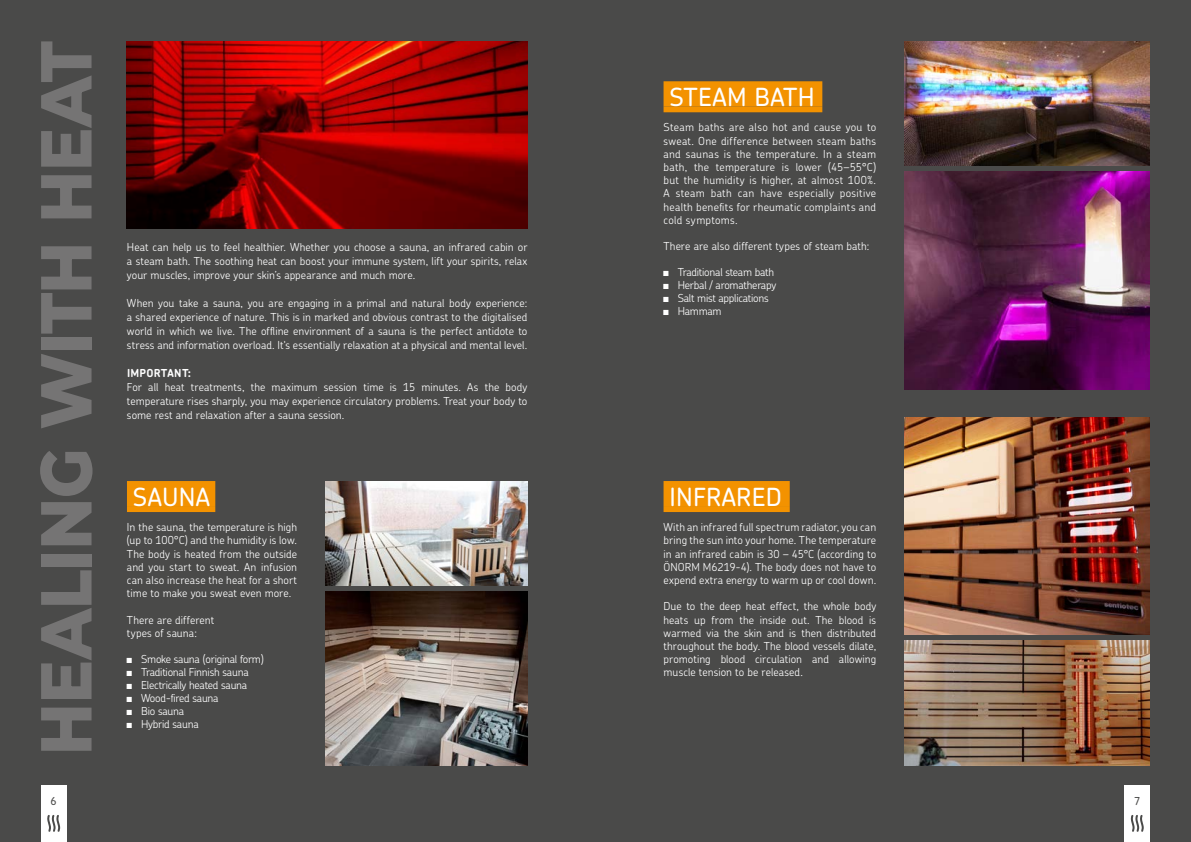
<style>
.page{position:relative;width:1191px;height:842px;background:#4a4a49}
.page>*{position:absolute;margin:0;border:0;box-sizing:border-box;transform-origin:0 0}
.t1{font:800 72px "Montserrat";letter-spacing:-.01em;color:#757474;scale:.9 1}
.t2{font:500 25px "Chevin Pro";letter-spacing:.015em;color:#fff}
.t3{font:300 11px/13.2px "Chevin Pro";color:#fff;text-align:justify}
.t4{font:300 11px "Chevin Pro";letter-spacing:-.02em;color:#fff}
.t5{font:700 11px "Chevin Pro";letter-spacing:.025em;color:#fff}
.t6{font:500 11px "Chevin Pro";color:#4a4a49}
.s1{font-family:"Arial Narrow";font-weight:400}
</style>
<div class="page">
<div style="left:1124px;top:786px;width:25px;height:56px;background:#fff"></div>
<svg style="left:1130px;top:815px;width:14px;height:17px"></svg>
<div style="left:41px;top:786px;width:25px;height:56px;background:#fff"></div>
<svg style="left:47px;top:815px;width:14px;height:17px"></svg>
<img style="left:904px;top:640px;width:245px;height:125px">
<img style="left:904px;top:418px;width:245px;height:217px">
<img style="left:904px;top:41px;width:245px;height:125px">
<img style="left:904px;top:171px;width:245px;height:218px">
<img style="left:127px;top:41px;width:400px;height:187px">
<img style="left:325px;top:591px;width:202px;height:174px">
<img style="left:325px;top:481px;width:202px;height:105px">
<div style="left:127px;top:481px;width:88px;height:25px;background:#f39200"></div>
<div style="left:127px;top:506px;width:88px;height:6px;background:#f39200"></div>
<div style="left:663px;top:81px;width:159px;height:25px;background:#f39200"></div>
<div style="left:663px;top:106px;width:159px;height:6px;background:#f39200"></div>
<div style="left:663px;top:481px;width:126px;height:25px;background:#f39200"></div>
<div style="left:663px;top:506px;width:126px;height:6px;background:#f39200"></div>
<h1 class="t1" style="left:13px;top:755px;width:795px;rotate:-90deg">HEALING WITH HEAT</h1>
<p class="t3" style="left:127px;top:240px;width:402px;line-height:14px">Heat can help us to feel healthier. Whether you choose a sauna, an infrared cabin or a steam bath. The soothing heat can boost your immune system, lift your spirits, relax your muscles, improve your skin’s appearance and much more.</p>
<p class="t3" style="left:127px;top:296px;width:402px;line-height:14px">When you take a sauna, you are engaging in a primal and natural body experience: a shared experience of nature. This is in marked and obvious contrast to the digitalised world in which we live. The offline environment of a sauna is the perfect antidote to stress and information overload. It's essentially relaxation at a physical and mental level.</p>
<p class="t5" style="left:127px;top:366px;width:66px">IMPORTANT:</p>
<p class="t3" style="left:127px;top:380px;width:402px;line-height:14px">For all heat treatments, the maximum session time is 15 minutes. As the body temperature rises sharply, you may experience circulatory problems. Treat your body to some rest and relaxation after a sauna session.</p>
<h2 class="t2" style="left:133px;top:480px;width:79px">SAUNA</h2>
<p class="t3" style="left:127px;top:520px;width:172px">In the sauna, the temperature is high (up to 100°C) and the humidity is low.<br>The body is heated from the outside and you start to sweat. An infusion can also increase the heat for a short time to make you sweat even more.</p>
<p class="t3" style="left:127px;top:613px;width:89px">There are different types of sauna:</p>
<p class="t4" style="left:127px;top:652px;width:138px"><span class="s1">■</span> Smoke sauna (original form)</p>
<p class="t4" style="left:127px;top:665px;width:123px"><span class="s1">■</span> Traditional Finnish sauna</p>
<p class="t4" style="left:127px;top:678px;width:122px"><span class="s1">■</span> Electrically heated sauna</p>
<p class="t4" style="left:127px;top:691px;width:93px"><span class="s1">■</span> Wood-fired sauna</p>
<p class="t4" style="left:127px;top:704px;width:59px"><span class="s1">■</span> Bio sauna</p>
<p class="t4" style="left:127px;top:717px;width:73px"><span class="s1">■</span> Hybrid sauna</p>
<h2 class="t2" style="left:669px;top:81px;width:147px">STEAM BATH</h2>
<p class="t3" style="left:663px;top:120px;width:214px">Steam baths are also hot and cause you to sweat. One difference between steam baths and saunas is the temperature. In a steam bath, the temperature is lower (45–55°C) but the humidity is higher, at almost 100%.<br>A steam bath can have especially positive health benefits for rheumatic complaints and cold symptoms.</p>
<p class="t3" style="left:663px;top:239px;width:207px">There are also different types of steam bath:</p>
<p class="t4" style="left:663px;top:265px;width:112px"><span class="s1">■</span> Traditional steam bath</p>
<p class="t4" style="left:663px;top:278px;width:114px"><span class="s1">■</span> Herbal / aromatherapy</p>
<p class="t4" style="left:663px;top:291px;width:107px"><span class="s1">■</span> Salt mist applications</p>
<p class="t3" style="left:663px;top:304px;width:60px"><span class="s1">■</span> Hammam</p>
<h2 class="t2" style="left:669px;top:480px;width:114px">INFRARED</h2>
<p class="t3" style="left:663px;top:520px;width:214px">With an infrared full spectrum radiator, you can bring the sun into your home. The temperature in an infrared cabin is 30 – 45°C (according to ÖNORM M6219-4). The body does not have to expend extra energy to warm up or cool down.</p>
<p class="t3" style="left:663px;top:599px;width:214px">Due to the deep heat effect, the whole body heats up from the inside out. The blood is warmed via the skin and is then distributed throughout the body. The blood vessels dilate, promoting blood circulation and allowing muscle tension to be released.</p>
<p class="t6" style="left:51px;top:793px;width:8px">6</p>
<p class="t6" style="left:1134px;top:793px;width:8px">7</p>
</div>
